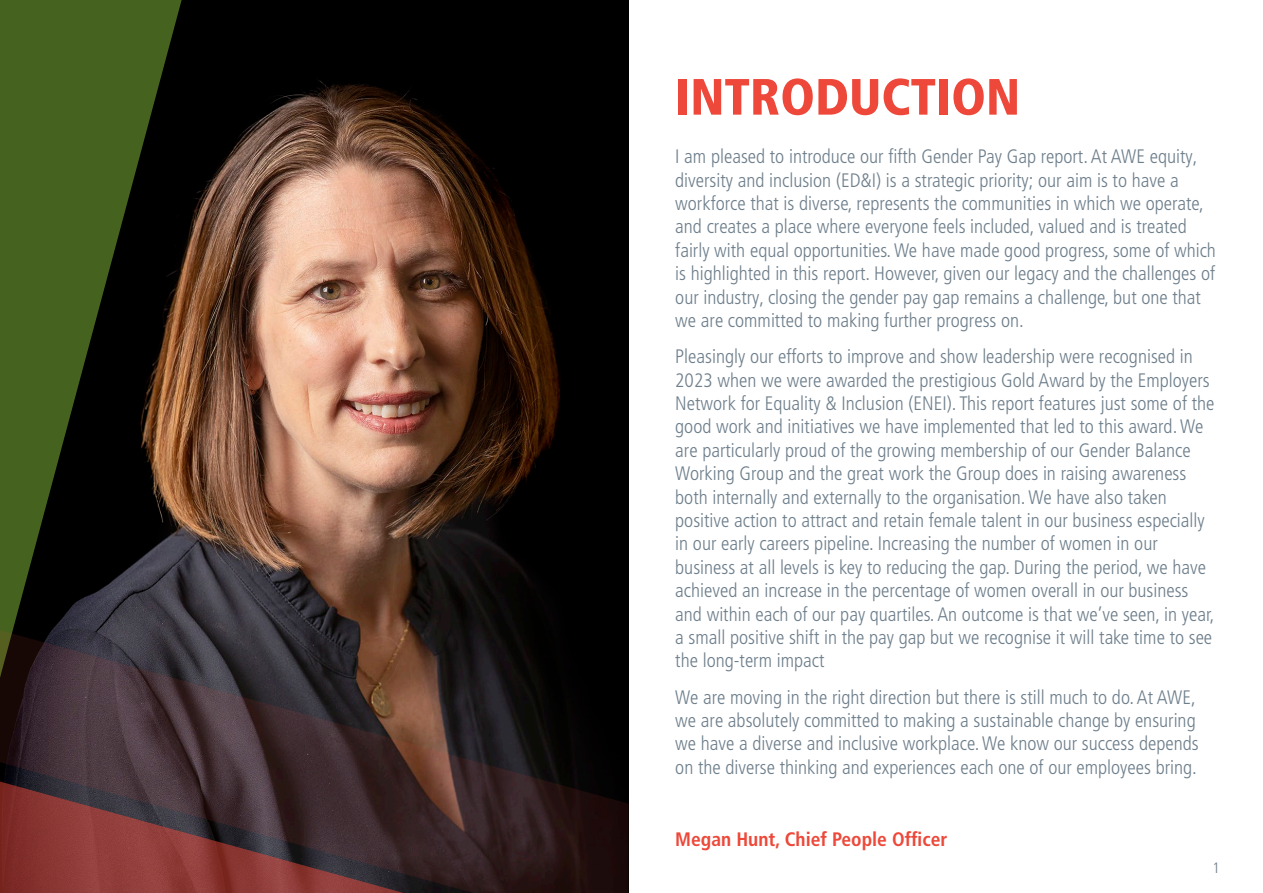
<style>
.page{position:relative;width:1263px;height:893px;background:#fff}
.page>*{position:absolute;margin:0;border:0;box-sizing:border-box;transform-origin:0 0}
.t1{font:900 condensed 51px "Frutiger LT Pro";color:#ed4839}
.t2{font:300 condensed 19.5px/23.4px "Frutiger LT Pro";color:#6e7f8c}
.t3{font:700 condensed 19.5px "Frutiger LT Pro";color:#ed4839}
.t4{font:300 condensed 15px "Frutiger LT Pro";color:#6e7f8c}
</style>
<div class="page">
<img style="left:183px;top:0;width:445px;height:454px">
<svg style="left:0;top:0;width:183px;height:454px;background:#354516"></svg>
<svg style="left:0;top:454px;width:628px;height:439px;background:#3e2b27"></svg>
<p class="t1" style="left:675px;top:66px;width:346px">INTRODUCTION</p>
<p class="t2" style="left:675px;top:145px;width:542px">I am pleased to introduce our fifth Gender Pay Gap report. At AWE equity, diversity and inclusion (ED&amp;I) is a strategic priority; our aim is to have a workforce that is diverse, represents the communities in which we operate, and creates a place where everyone feels included, valued and is treated fairly with equal opportunities. We have made good progress, some of which is highlighted in this report. However, given our legacy and the challenges of our industry, closing the gender pay gap remains a challenge, but one that we are committed to making further progress on.</p>
<p class="t2" style="left:675px;top:345px;width:541px">Pleasingly our efforts to improve and show leadership were recognised in 2023 when we were awarded the prestigious Gold Award by the Employers Network for Equality &amp; Inclusion (ENEI). This report features just some of the good work and initiatives we have implemented that led to this award. We are particularly proud of the growing membership of our Gender Balance Working Group and the great work the Group does in raising awareness both internally and externally to the organisation. We have also taken positive action to attract and retain female talent in our business especially in our early careers pipeline. Increasing the number of women in our business at all levels is key to reducing the gap. During the period, we have achieved an increase in the percentage of women overall in our business and within each of our pay quartiles. An outcome is that we’ve seen, in year, a small positive shift in the pay gap but we recognise it will take time to see the long-term impact</p>
<p class="t2" style="left:675px;top:685px;width:525px">We are moving in the right direction but there is still much to do. At AWE, we are absolutely committed to making a sustainable change by ensuring we have a diverse and inclusive workplace. We know our success depends on the diverse thinking and experiences each one of our employees bring.</p>
<p class="t3" style="left:675px;top:828px;width:274px">Megan Hunt, Chief People Officer</p>
<p class="t4" style="left:1212px;top:860px;width:9px">1</p>
</div>
